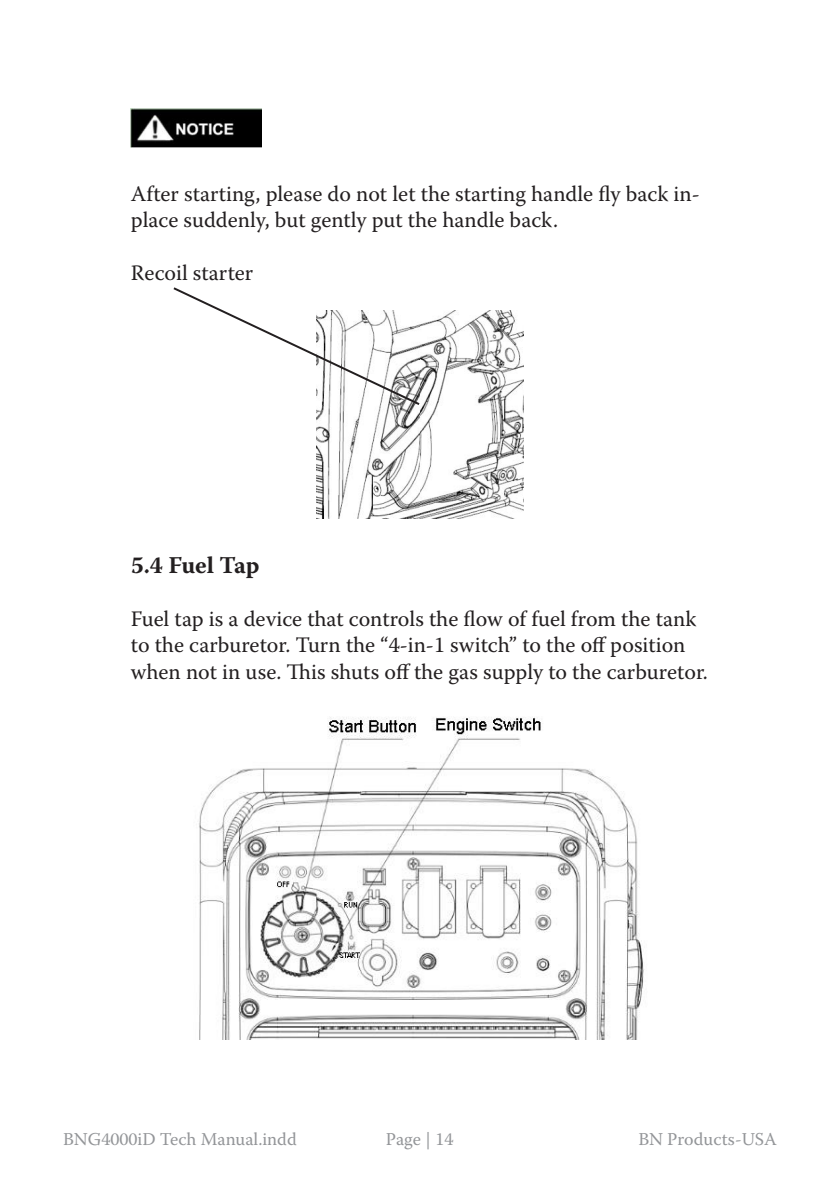
<style>
.page{position:relative;width:840px;height:1191px;background:#fff}
.page>*{position:absolute;margin:0;border:0;box-sizing:border-box;transform-origin:0 0}
.t1{font:700 24px "Warnock Pro";letter-spacing:-.005em;color:#231f20}
.t2{font:22px/26.4px "Warnock Pro";color:#231f20}
.t3{font:18px "Warnock Pro";color:#939598}
</style>
<div class="page">
<img style="left:131px;top:108px;width:131px;height:40px">
<img style="left:316px;top:311px;width:207px;height:207px">
<img style="left:199px;top:717px;width:445px;height:322px">
<svg style="left:173px;top:287px;width:248px;height:120px"></svg>
<p class="t2" style="left:131px;top:180px;width:570px">After starting, please do not let the starting handle fly back in&shy;place suddenly, but gently put the handle back.</p>
<p class="t2" style="left:131px;top:259px;width:124px">Recoil starter</p>
<p class="t1" style="left:131px;top:551px;width:130px">5.4 Fuel Tap</p>
<p class="t2" style="left:131px;top:605px;width:578px">Fuel tap is a device that controls the flow of fuel from the tank to the carburetor. Turn the “4-in-1 switch” to the off position when not in use. This shuts off the gas supply to the carburetor.</p>
<p class="t3" style="left:63px;top:1128px;width:235px">BNG4000iD Tech Manual.indd</p>
<p class="t3" style="left:386px;top:1128px;width:69px">Page | 14</p>
<p class="t3" style="left:638px;top:1128px;width:140px">BN Products-USA</p>
</div>
